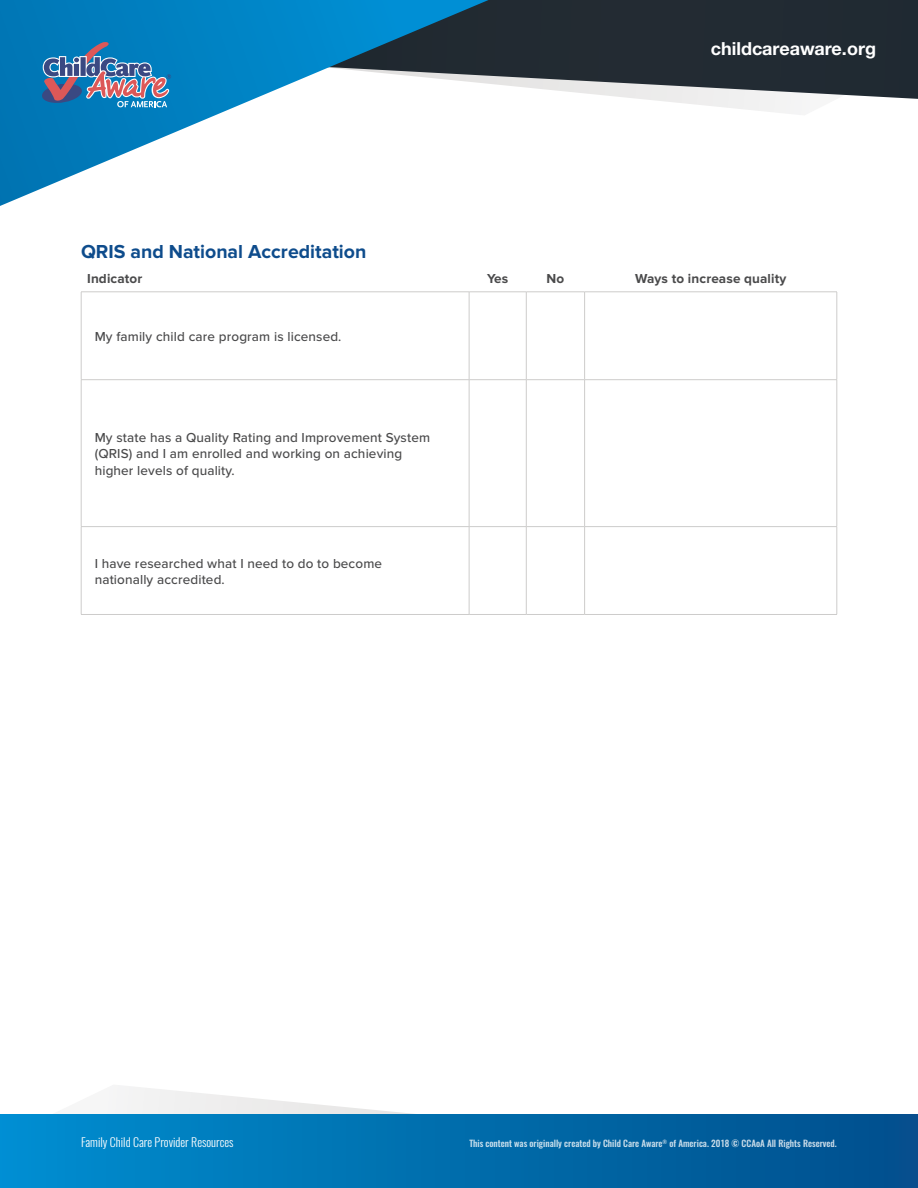
<style>
.page{position:relative;width:918px;height:1188px;background:#fff}
.page>*{position:absolute;margin:0;border:0;box-sizing:border-box;transform-origin:0 0}
.t1{font:700 19.5px "Proxima Nova";color:#0e4c8c}
.t2{font:700 18px "Helvetica Neue LT Std";color:#fff}
.t3{font:500 13.5px/16.5px "Proxima Nova";letter-spacing:.01em;color:#4a4a4b}
.t4{font:700 13.5px "Proxima Nova";letter-spacing:.01em;color:#4a4a4b}
.t5{font:300 12px "Oswald";color:#fff}
.t6{font:500 9px "Oswald";color:#fff}
</style>
<div class="page">
<svg style="left:115px;top:1085px;width:298px;height:29px"></svg>
<svg style="left:655px;top:100px;width:147px;height:15px"></svg>
<svg style="left:521px;top:0;width:397px;height:100px;background:#3a4249"></svg>
<svg style="left:0;top:0;width:521px;height:206px"></svg>
<div style="left:0;top:1114px;width:918px;height:74px;background:linear-gradient(to right,#008ecf,#014e8b)"></div>
<svg style="left:42px;top:42px;width:129px;height:65px;background:#4f7fab"></svg>
<hr style="left:81px;top:292px;width:1px;height:88px;background:#cdcccb">
<hr style="left:469px;top:292px;width:1px;height:88px;background:#cdcccb">
<hr style="left:526px;top:292px;width:1px;height:88px;background:#cdcccb">
<hr style="left:584px;top:292px;width:1px;height:88px;background:#cdcccb">
<hr style="left:837px;top:292px;width:1px;height:88px;background:#cdcccb">
<hr style="left:81px;top:379px;width:388px;height:1px;background:#cdcccb">
<hr style="left:81px;top:380px;width:1px;height:146px;background:#cdcccb">
<hr style="left:469px;top:379px;width:57px;height:1px;background:#cdcccb">
<hr style="left:469px;top:380px;width:1px;height:146px;background:#cdcccb">
<hr style="left:526px;top:379px;width:59px;height:1px;background:#cdcccb">
<hr style="left:526px;top:380px;width:1px;height:146px;background:#cdcccb">
<hr style="left:585px;top:379px;width:252px;height:1px;background:#cdcccb">
<hr style="left:584px;top:380px;width:1px;height:146px;background:#cdcccb">
<hr style="left:837px;top:380px;width:1px;height:146px;background:#cdcccb">
<hr style="left:81px;top:526px;width:388px;height:1px;background:#cdcccb">
<hr style="left:81px;top:527px;width:1px;height:87px;background:#cdcccb">
<hr style="left:469px;top:526px;width:57px;height:1px;background:#cdcccb">
<hr style="left:469px;top:527px;width:1px;height:87px;background:#cdcccb">
<hr style="left:526px;top:526px;width:59px;height:1px;background:#cdcccb">
<hr style="left:526px;top:527px;width:1px;height:87px;background:#cdcccb">
<hr style="left:585px;top:526px;width:252px;height:1px;background:#cdcccb">
<hr style="left:584px;top:527px;width:1px;height:87px;background:#cdcccb">
<hr style="left:837px;top:527px;width:1px;height:87px;background:#cdcccb">
<hr style="left:81px;top:614px;width:388px;height:1px;background:#cdcccb">
<hr style="left:469px;top:614px;width:57px;height:1px;background:#cdcccb">
<hr style="left:526px;top:614px;width:59px;height:1px;background:#cdcccb">
<hr style="left:585px;top:614px;width:252px;height:1px;background:#cdcccb">
<hr style="left:81px;top:292px;width:388px;height:1px;background:#cdcccb">
<hr style="left:469px;top:292px;width:57px;height:1px;background:#cdcccb">
<hr style="left:526px;top:292px;width:59px;height:1px;background:#cdcccb">
<hr style="left:585px;top:292px;width:252px;height:1px;background:#cdcccb">
<h2 class="t2" style="left:711px;top:37px;width:167px">childcareaware.org</h2>
<h1 class="t1" style="left:81px;top:243px;width:287px">QRIS and National Accreditation</h1>
<p class="t4" style="left:87px;top:273px;width:57px">Indicator</p>
<p class="t4" style="left:487px;top:273px;width:23px">Yes</p>
<p class="t4" style="left:547px;top:273px;width:19px">No</p>
<p class="t4" style="left:635px;top:273px;width:153px">Ways to increase quality</p>
<p class="t3" style="left:95px;top:329px;width:248px">My family child care program is licensed.</p>
<p class="t3" style="left:95px;top:430px;width:337px">My state has a Quality Rating and Improvement System (QRIS) and I am enrolled and working on achieving higher levels of quality.</p>
<p class="t3" style="left:95px;top:555px;width:289px">I have researched what I need to do to become nationally accredited.</p>
<p class="t5" style="left:81px;top:1131px;width:154px">Family Child Care Provider Resources</p>
<p class="t6" style="left:469px;top:1138px;width:369px">This content was originally created by Child Care Aware<sup>®</sup> of America. 2018 © CCAoA All Rights Reserved.</p>
</div>
